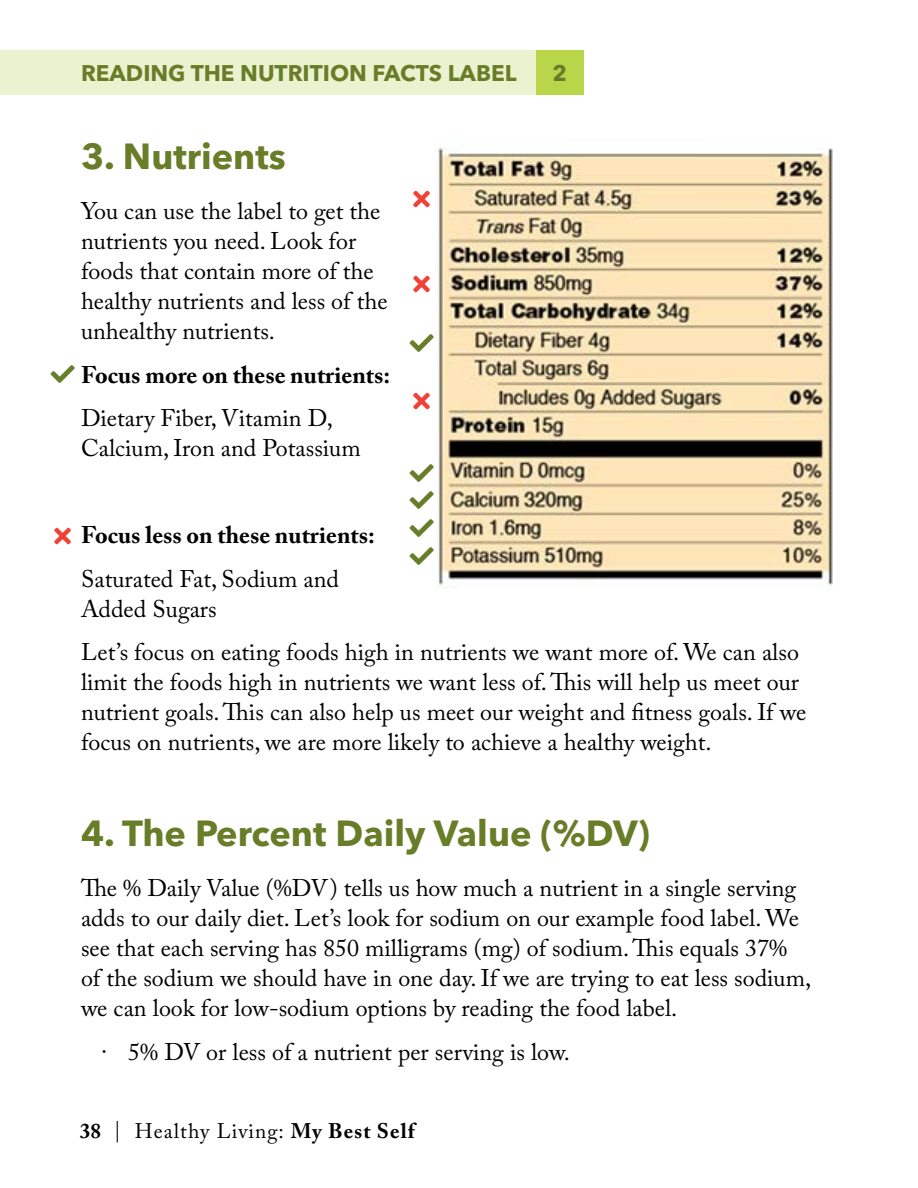
<style>
.page{position:relative;width:918px;height:1188px;background:#fff}
.page>*{position:absolute;margin:0;border:0;box-sizing:border-box;transform-origin:0 0}
.t1{font:700 36px "Avenir Next LT Pro";color:#687d28}
.t2{font:24px/30px "Adobe Caslon Pro";color:#000}
.t3{font:700 24px "Adobe Caslon Pro";color:#000}
.t4{font:700 22.5px "Avenir Next LT Pro";color:#687d28}
.t5{font:21px "Adobe Caslon Pro";letter-spacing:.05em;color:#000}
.s1{font-weight:700}
</style>
<div class="page">
<div style="left:0;top:50px;width:536px;height:44px;background:#ebf2d0"></div>
<div style="left:536px;top:50px;width:47px;height:44px;background:#b9d54a"></div>
<img style="left:435px;top:147px;width:397px;height:441px">
<p class="t4" style="left:81px;top:59px;width:437px">READING THE NUTRITION FACTS LABEL</p>
<p class="t4" style="left:553px;top:59px;width:16px">2</p>
<h1 class="t1" style="left:81px;top:134px;width:206px">3. Nutrients</h1>
<p class="t2" style="left:81px;top:196px;width:308px">You can use the label to get the nutrients you need. Look for foods that contain more of the healthy nutrients and less of the unhealthy nutrients.</p>
<p class="t3" style="left:81px;top:360px;width:311px">Focus more on these nutrients:</p>
<p class="t2" style="left:81px;top:403px;width:281px">Dietary Fiber, Vitamin D,<br>Calcium, Iron and Potassium</p>
<p class="t3" style="left:81px;top:521px;width:295px">Focus less on these nutrients:</p>
<p class="t2" style="left:81px;top:563px;width:260px">Saturated Fat, Sodium and<br>Added Sugars</p>
<p class="t2" style="left:81px;top:637px;width:727px">Let’s focus on eating foods high in nutrients we want more of. We can also limit the foods high in nutrients we want less of. This will help us meet our nutrient goals. This can also help us meet our weight and fitness goals. If we focus on nutrients, we are more likely to achieve a healthy weight.</p>
<h1 class="t1" style="left:81px;top:812px;width:570px">4. The Percent Daily Value (%DV)</h1>
<p class="t2" style="left:81px;top:873px;width:732px">The % Daily Value (%DV) tells us how much a nutrient in a single serving adds to our daily diet. Let’s look for sodium on our example food label. We see that each serving has 850 milligrams (mg) of sodium. This equals 37% of the sodium we should have in one day. If we are trying to eat less sodium, we can look for low-sodium options by reading the food label.</p>
<p class="t2" style="left:101px;top:1037px;width:470px">· 5% DV or less of a nutrient per serving is low.</p>
<p class="t5" style="left:80px;top:1119px;width:336px"><span class="s1">38</span> | Healthy Living: <span class="s1">My Best Self</span></p>
</div>
